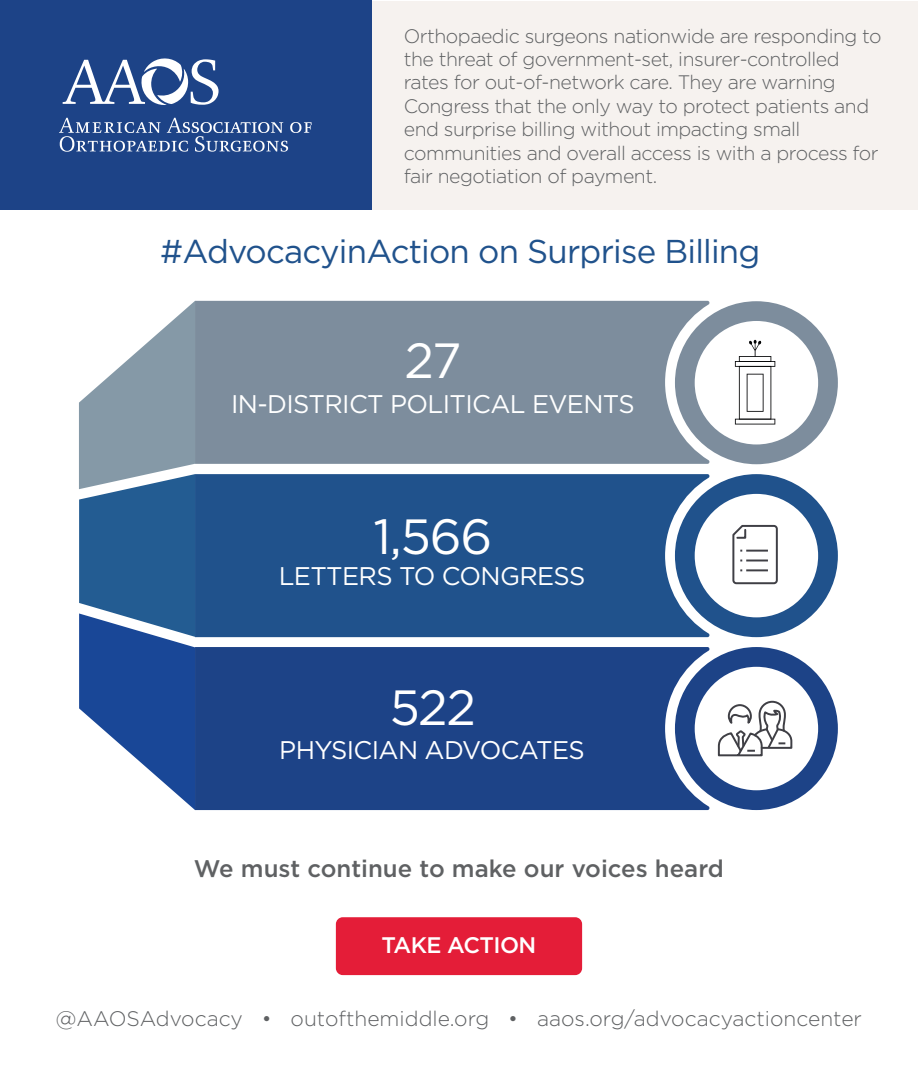
<style>
.page{position:relative;width:918px;height:1069px;background:#fff}
.page>*{position:absolute;margin:0;border:0;box-sizing:border-box;transform-origin:0 0}
.t1{font:49.35px "Gotham";letter-spacing:-.025em;color:#fff}
.t2{font:33px "Gotham";letter-spacing:-.025em;color:#20528c}
.t3{font:25.5px "Gotham";letter-spacing:-.025em;color:#fff}
.t4{font:500 24px "Gotham";color:#5f6163}
.t5{font:500 22.5px "Gotham";letter-spacing:-.025em;color:#fff}
.t6{font:300 21px "Gotham";color:#5f6163}
.t7{font:300 19.5px/23.4px "Gotham";letter-spacing:-.025em;color:#5f6163}
</style>
<div class="page">
<div style="left:195px;top:301px;width:480px;height:163px;background:#7d8d9d"></div>
<div style="left:195px;top:474px;width:480px;height:163px;background:#20528c"></div>
<div style="left:195px;top:647px;width:480px;height:163px;background:#1d4387"></div>
<svg style="left:79px;top:301px;width:116px;height:509px"></svg>
<svg style="left:675px;top:647px;width:163px;height:163px"></svg>
<svg style="left:675px;top:474px;width:163px;height:163px"></svg>
<svg style="left:675px;top:301px;width:163px;height:163px"></svg>
<div style="left:336px;top:917px;width:246px;height:58px;background:#e41d38;border-radius:7px"></div>
<div style="left:229px;top:1px;width:689px;height:209px;background:#f6f2ef"></div>
<div style="left:0;top:0;width:372px;height:210px;background:#1d4387"></div>
<svg style="left:63px;top:58px;width:156px;height:47px"></svg>
<svg style="left:59px;top:118px;width:253px;height:34px"></svg>
<p class="t7" style="left:404px;top:23px;width:479px">Orthopaedic surgeons nationwide are responding to the threat of government-set, insurer-controlled rates for out-of-network care. They are warning Congress that the only way to protect patients and end surprise billing without impacting small communities and overall access is with a process for fair negotiation of payment.</p>
<h2 class="t2" style="left:160px;top:230px;width:602px">#AdvocacyinAction on Surprise Billing</h2>
<h1 class="t1" style="left:404px;top:328px;width:59px">27</h1>
<h3 class="t3" style="left:231px;top:388px;width:405px">IN-DISTRICT POLITICAL EVENTS</h3>
<h1 class="t1" style="left:373px;top:505px;width:120px">1,566</h1>
<h3 class="t3" style="left:279px;top:560px;width:308px">LETTERS TO CONGRESS</h3>
<h1 class="t1" style="left:390px;top:675px;width:88px">522</h1>
<h3 class="t3" style="left:279px;top:733px;width:307px">PHYSICIAN ADVOCATES</h3>
<p class="t4" style="left:194px;top:852px;width:532px">We must continue to make our voices heard</p>
<p class="t5" style="left:382px;top:930px;width:156px">TAKE ACTION</p>
<p class="t6" style="left:56px;top:1005px;width:808px">@AAOSAdvocacy • outofthemiddle.org • aaos.org/advocacyactioncenter</p>
</div>
